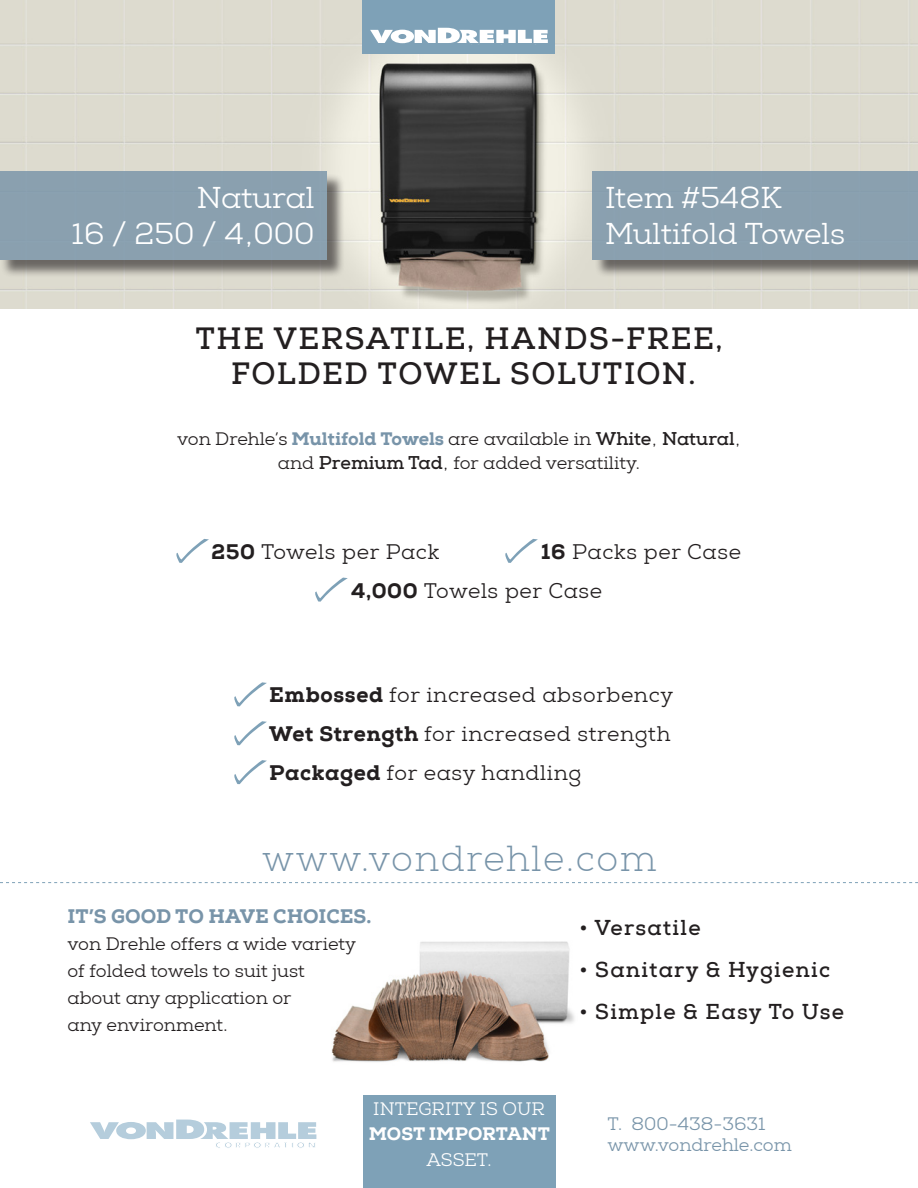
<style>
.page{position:relative;width:918px;height:1188px;background:#fff}
.page>*{position:absolute;margin:0;border:0;box-sizing:border-box;transform-origin:0 0}
.t1{font:300 36px "Nexa Slab";letter-spacing:.05em;color:#7894a9}
.t2{font:700 30px "Nexa Slab";letter-spacing:.05em;color:#231f20}
.t3{font:30px "Nexa Slab";color:#fff}
.t4{font:21px "Nexa Slab";letter-spacing:.03em;color:#231f20}
.t5{font:700 21px "Nexa Slab";letter-spacing:.06em;color:#231f20}
.t6{font:800 19.5px "Nexa Slab";color:#7894a9}
.t7{font:18px "Nexa Slab";color:#231f20}
.t8{font:18px "Nexa Slab";color:#7894a9}
.t9{font:18px "Nexa Slab";color:#fff}
.t10{font:800 18px "Nexa Slab";color:#fff}
.s1{font-weight:800;color:#7894a9}
.s2{font-weight:700}
.s3{font-weight:800}
</style>
<div class="page">
<img style="left:331px;top:941px;width:244px;height:121px">
<img style="left:0;top:0;width:918px;height:309px">
<div style="left:363px;top:0;width:192px;height:54px;background:#7ea1b7"></div>
<div style="left:595px;top:173px;width:323px;height:105px;background:#231f20;opacity:.75"></div>
<div style="left:592px;top:171px;width:326px;height:88px;background:#8aa0af"></div>
<svg style="left:370px;top:28px;width:178px;height:15px"></svg>
<div style="left:0;top:173px;width:345px;height:105px;background:#231f20;opacity:.75"></div>
<div style="left:0;top:171px;width:327px;height:88px;background:#8aa0af"></div>
<svg style="left:0;top:882px;width:918px;height:1px"></svg>
<svg style="left:90px;top:1120px;width:226px;height:28px"></svg>
<div style="left:363px;top:1095px;width:192px;height:93px;background:#7ea1b7"></div>
<svg style="left:315px;top:578px;width:33px;height:24px"></svg>
<svg style="left:505px;top:539px;width:33px;height:24px"></svg>
<svg style="left:176px;top:539px;width:33px;height:24px"></svg>
<svg style="left:234px;top:682px;width:33px;height:24px"></svg>
<svg style="left:234px;top:721px;width:33px;height:24px"></svg>
<svg style="left:234px;top:760px;width:33px;height:24px"></svg>
<p class="t3" style="left:197px;top:179px;width:119px">Natural</p>
<p class="t3" style="left:72px;top:215px;width:244px">16 / 250 / 4,000</p>
<p class="t3" style="left:605px;top:179px;width:178px">Item #548K</p>
<p class="t3" style="left:605px;top:215px;width:242px">Multifold Towels</p>
<p class="t2" style="left:195px;top:321px;width:529px">THE VERSATILE, HANDS-FREE,</p>
<p class="t2" style="left:231px;top:356px;width:466px">FOLDED TOWEL SOLUTION.</p>
<p class="t7" style="left:177px;top:428px;width:565px">von Drehle’s <span class="s1">Multifold Towels</span> are available in <span class="s2">White</span>, <span class="s2">Natural</span>,</p>
<p class="t7" style="left:278px;top:452px;width:364px">and <span class="s2">Premium Tad</span>, for added versatility.</p>
<p class="t4" style="left:212px;top:539px;width:229px"><span class="s3">250</span> Towels per Pack</p>
<p class="t4" style="left:541px;top:539px;width:201px"><span class="s3">16</span> Packs per Case</p>
<p class="t4" style="left:351px;top:578px;width:253px"><span class="s3">4,000</span> Towels per Case</p>
<p class="t4" style="left:269px;top:682px;width:406px"><span class="s3">Embossed</span> for increased absorbency</p>
<p class="t4" style="left:269px;top:721px;width:403px"><span class="s3">Wet Strength</span> for increased strength</p>
<p class="t4" style="left:269px;top:760px;width:313px"><span class="s3">Packaged</span> for easy handling</p>
<p class="t1" style="left:262px;top:837px;width:396px">www.vondrehle.com</p>
<p class="t6" style="left:68px;top:904px;width:305px">IT’S GOOD TO HAVE CHOICES.</p>
<p class="t7" style="left:68px;top:933px;width:290px">von Drehle offers a wide variety</p>
<p class="t7" style="left:68px;top:960px;width:239px">of folded towels to suit just</p>
<p class="t7" style="left:68px;top:987px;width:226px">about any application or</p>
<p class="t7" style="left:68px;top:1014px;width:161px">any environment.</p>
<p class="t9" style="left:373px;top:1098px;width:173px">INTEGRITY IS OUR</p>
<p class="t10" style="left:369px;top:1123px;width:183px">MOST IMPORTANT</p>
<p class="t9" style="left:427px;top:1149px;width:66px">ASSET.</p>
<p class="t5" style="left:579px;top:915px;width:123px">• Versatile</p>
<p class="t5" style="left:579px;top:957px;width:252px">• Sanitary &amp; Hygienic</p>
<p class="t5" style="left:579px;top:999px;width:266px">• Simple &amp; Easy To Use</p>
<p class="t8" style="left:608px;top:1113px;width:159px">T. 800-438-3631</p>
<p class="t8" style="left:608px;top:1134px;width:186px">www.vondrehle.com</p>
</div>
